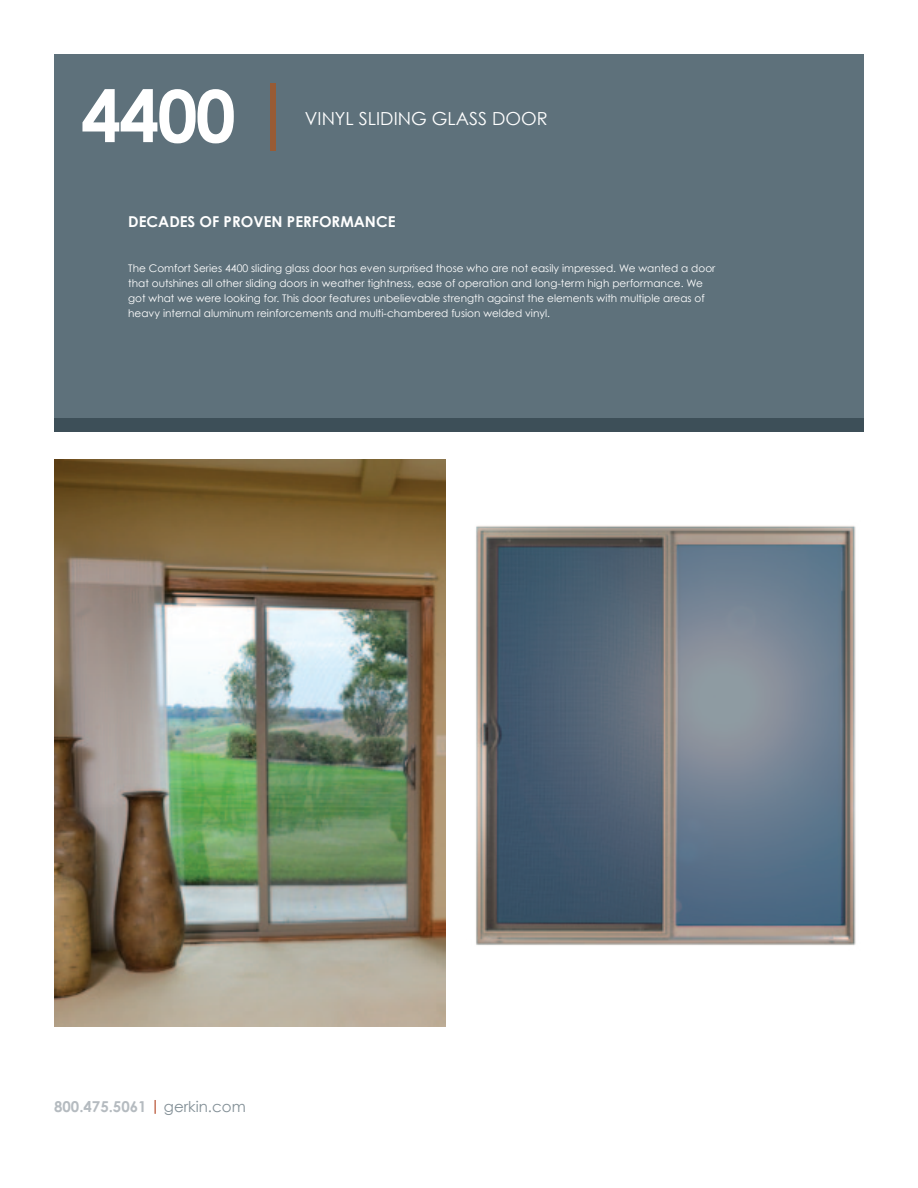
<style>
.page{position:relative;width:918px;height:1188px;background:#fff}
.page>*{position:absolute;margin:0;border:0;box-sizing:border-box;transform-origin:0 0}
.t1{font:700 72px "Century Gothic";color:#fff}
.t2{font:18px "Century Gothic";color:#fff}
.t3{font:700 15px "Century Gothic";color:#fff}
.t4{font:700 15px "Century Gothic";color:#b5bbc0}
.t5{font:10.5px/15px "Century Gothic";color:#fff}
.s1{color:#985b35}
.s2{color:#b54b2b}
.s3{font-weight:400;color:#828f96}
</style>
<div class="page">
<div style="left:54px;top:54px;width:810px;height:378px;background:#5e717b"></div>
<div style="left:54px;top:418px;width:810px;height:14px;background:#3d4f58"></div>
<img style="left:476px;top:525px;width:380px;height:421px">
<img style="left:54px;top:459px;width:392px;height:567px">
<h1 class="t1" style="left:81px;top:71px;width:215px">4400 <span class="s1">|</span></h1>
<h2 class="t2" style="left:305px;top:107px;width:244px">VINYL SLIDING GLASS DOOR</h2>
<h3 class="t3" style="left:128px;top:212px;width:269px">DECADES OF PROVEN PERFORMANCE</h3>
<p class="t5" style="left:128px;top:261px;width:589px">The Comfort Series 4400 sliding glass door has even surprised those who are not easily impressed. We wanted a door that outshines all other sliding doors in weather tightness, ease of operation and long-term high performance. We got what we were looking for. This door features unbelievable strength against the elements with multiple areas of heavy internal aluminum reinforcements and multi-chambered fusion welded vinyl.</p>
<h3 class="t4" style="left:54px;top:1097px;width:193px">800.475.5061 <span class="s2">|</span> <span class="s3">gerkin.com</span></h3>
</div>
